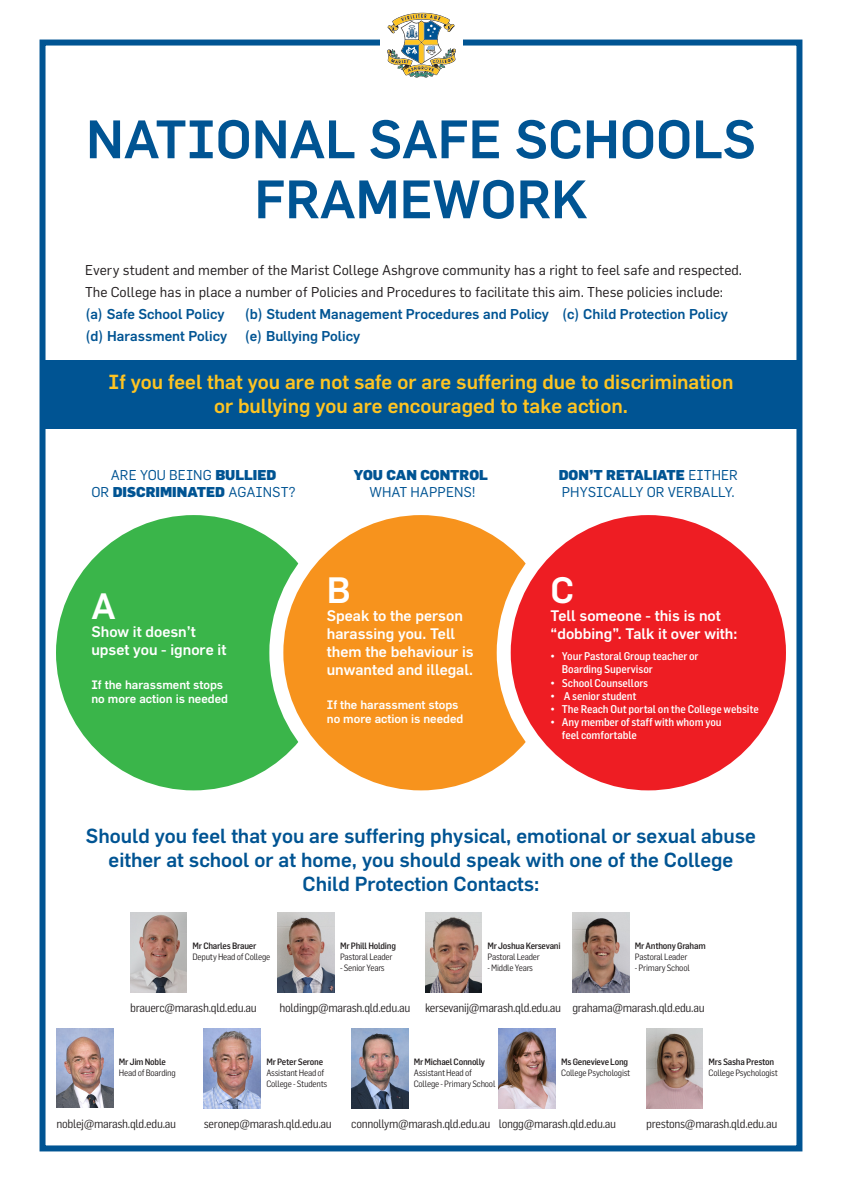
<style>
.page{position:relative;width:842px;height:1191px;background:#fff}
.page>*{position:absolute;margin:0;border:0;box-sizing:border-box;transform-origin:0 0}
.t1{font:500 53px/60px "Flama";color:#005493;text-align:center}
.t2{font:500 36px "Flama";color:#fff}
.t3{font:500 20px/24px "Flama";color:#005493;text-align:center}
.t4{font:500 20px/24px "Flama";color:#fec422;text-align:center}
.t5{font:500 15px/18px "Flama";color:#fff}
.t6{font:14px/22px "Flama";color:#231f20}
.t7{font:500 14px/22px "Flama";color:#005493}
.t8{font:14px/16.8px "Flama";color:#005493;text-align:center}
.t9{font:900 14px "Flama";color:#005493}
.t10{font:12px "Flama Semicondensed";letter-spacing:-.025em;color:#231f20}
.t11{font:500 12px/14.4px "Flama";color:#fff}
.t12{font:500 11px/13.2px "Flama Semicondensed";letter-spacing:-.01em;color:#fff}
.t13{font:9px/10.8px "Flama Semicondensed";letter-spacing:-.025em;color:#231f20}
.t14{font:500 9px "Flama Semicondensed";letter-spacing:-.025em;color:#231f20}
.s1{font-weight:900}
</style>
<div class="page">
<div style="left:43px;top:361px;width:754px;height:68px;background:#005493"></div>
<svg style="left:56px;top:515px;width:213px;height:276px;fill:#3ab54a"></svg>
<svg style="left:269px;top:515px;width:228px;height:276px;fill:#f7931d"></svg>
<svg style="left:497px;top:515px;width:289px;height:276px;fill:#ee1d23"></svg>
<div style="left:40px;top:40px;width:762px;height:1111px;border:6px solid #005493"></div>
<img style="left:130px;top:912px;width:57px;height:80px">
<img style="left:56px;top:1028px;width:57px;height:79px">
<img style="left:204px;top:1028px;width:57px;height:80px">
<img style="left:351px;top:1028px;width:57px;height:80px">
<img style="left:499px;top:1028px;width:56px;height:80px">
<img style="left:646px;top:1028px;width:57px;height:80px">
<img style="left:278px;top:912px;width:56px;height:80px">
<img style="left:425px;top:912px;width:57px;height:80px">
<img style="left:572px;top:912px;width:57px;height:80px">
<div style="left:380px;top:26px;width:82px;height:33px;background:#fff"></div>
<svg style="left:387px;top:13px;width:69px;height:65px"></svg>
<h1 class="t1" style="left:86px;top:108px;width:671px">NATIONAL SAFE SCHOOLS<br>FRAMEWORK</h1>
<p class="t6" style="left:85px;top:259px;width:659px">Every student and member of the Marist College Ashgrove community has a right to feel safe and respected.<br>The College has in place a number of Policies and Procedures to facilitate this aim. These policies include:</p>
<p class="t7" style="left:85px;top:302px;width:141px">(a) Safe School Policy</p>
<p class="t7" style="left:85px;top:302px;width:644px;text-indent:159px">(b) Student Management Procedures and Policy (c) Child Protection Policy (d) Harassment Policy (e) Bullying Policy</p>
<h3 class="t4" style="left:108px;top:369px;width:626px">If you feel that you are not safe or are suffering due to discrimination or bullying you are encouraged to take action.</h3>
<p class="t8" style="left:91px;top:466px;width:206px">ARE YOU BEING <span class="s1">BULLIED<br></span>OR <span class="s1">DISCRIMINATED</span> AGAINST?</p>
<p class="t9" style="left:354px;top:466px;width:136px">YOU CAN CONTROL</p>
<p class="t8" style="left:369px;top:483px;width:108px">WHAT HAPPENS!</p>
<h2 class="t2" style="left:91px;top:584px;width:26px">A</h2>
<p class="t5" style="left:91px;top:622px;width:136px">Show it doesn’t upset you - ignore it</p>
<p class="t11" style="left:91px;top:677px;width:138px">If the harassment stops no more action is needed</p>
<h2 class="t2" style="left:327px;top:568px;width:25px">B</h2>
<p class="t5" style="left:327px;top:606px;width:148px">Speak to the person harassing you. Tell them the behaviour is unwanted and illegal.</p>
<p class="t11" style="left:327px;top:697px;width:138px">If the harassment stops no more action is needed</p>
<p class="t8" style="left:559px;top:466px;width:181px;text-align:left"><span class="s1">DON’T RETALIATE</span> EITHER<br>PHYSICALLY OR VERBALLY.</p>
<h2 class="t2" style="left:550px;top:568px;width:25px">C</h2>
<p class="t5" style="left:550px;top:606px;width:188px">Tell someone - this is not “dobbing”. Talk it over with:</p>
<p class="t12" style="left:562px;top:649px;width:138px;text-indent:-11px">• Your Pastoral Group teacher or<br>Boarding Supervisor</p>
<p class="t12" style="left:550px;top:675px;width:99px">• School Counsellors</p>
<p class="t12" style="left:550px;top:689px;width:88px">• A senior student</p>
<p class="t12" style="left:550px;top:702px;width:210px">• The Reach Out portal on the College website</p>
<p class="t12" style="left:562px;top:715px;width:161px;text-indent:-11px">• Any member of staff with whom you feel comfortable</p>
<h3 class="t3" style="left:86px;top:823px;width:671px">Should you feel that you are suffering physical, emotional or sexual abuse either at school or at home, you should speak with one of the College<br>Child Protection Contacts:</h3>
<p class="t14" style="left:193px;top:940px;width:65px">Mr Charles Brauer</p>
<p class="t13" style="left:193px;top:951px;width:79px">Deputy Head of College</p>
<p class="t10" style="left:130px;top:1000px;width:128px">brauerc@marash.qld.edu.au</p>
<p class="t14" style="left:340px;top:940px;width:57px">Mr Phill Holding</p>
<p class="t13" style="left:340px;top:951px;width:54px">Pastoral Leader</p>
<p class="t13" style="left:340px;top:961px;width:46px">- Senior Years</p>
<p class="t10" style="left:279px;top:1000px;width:132px">holdingp@marash.qld.edu.au</p>
<p class="t14" style="left:487px;top:940px;width:75px">Mr Joshua Kersevani</p>
<p class="t13" style="left:487px;top:951px;width:54px">Pastoral Leader</p>
<p class="t13" style="left:487px;top:961px;width:47px">- Middle Years</p>
<p class="t10" style="left:425px;top:1000px;width:138px">kersevanij@marash.qld.edu.au</p>
<p class="t14" style="left:635px;top:940px;width:72px">Mr Anthony Graham</p>
<p class="t13" style="left:635px;top:951px;width:54px">Pastoral Leader</p>
<p class="t13" style="left:635px;top:961px;width:56px">- Primary School</p>
<p class="t10" style="left:572px;top:1000px;width:134px">grahama@marash.qld.edu.au</p>
<p class="t14" style="left:119px;top:1056px;width:48px">Mr Jim Noble</p>
<p class="t13" style="left:119px;top:1066px;width:58px">Head of Boarding</p>
<p class="t10" style="left:56px;top:1116px;width:121px">noblej@marash.qld.edu.au</p>
<p class="t14" style="left:266px;top:1056px;width:58px">Mr Peter Serone</p>
<p class="t13" style="left:266px;top:1066px;width:62px">Assistant Head of<br>College - Students</p>
<p class="t10" style="left:204px;top:1116px;width:129px">seronep@marash.qld.edu.au</p>
<p class="t14" style="left:561px;top:1056px;width:68px">Ms Genevieve Long</p>
<p class="t13" style="left:561px;top:1066px;width:71px">College Psychologist</p>
<p class="t14" style="left:414px;top:1056px;width:73px">Mr Michael Connolly</p>
<p class="t13" style="left:414px;top:1066px;width:83px">Assistant Head of<br>College - Primary School</p>
<p class="t10" style="left:351px;top:1116px;width:141px">connollym@marash.qld.edu.au</p>
<p class="t10" style="left:499px;top:1116px;width:119px">longg@marash.qld.edu.au</p>
<p class="t14" style="left:709px;top:1056px;width:67px">Mrs Sasha Preston</p>
<p class="t13" style="left:709px;top:1066px;width:71px">College Psychologist</p>
<p class="t10" style="left:646px;top:1116px;width:133px">prestons@marash.qld.edu.au</p>
</div>
